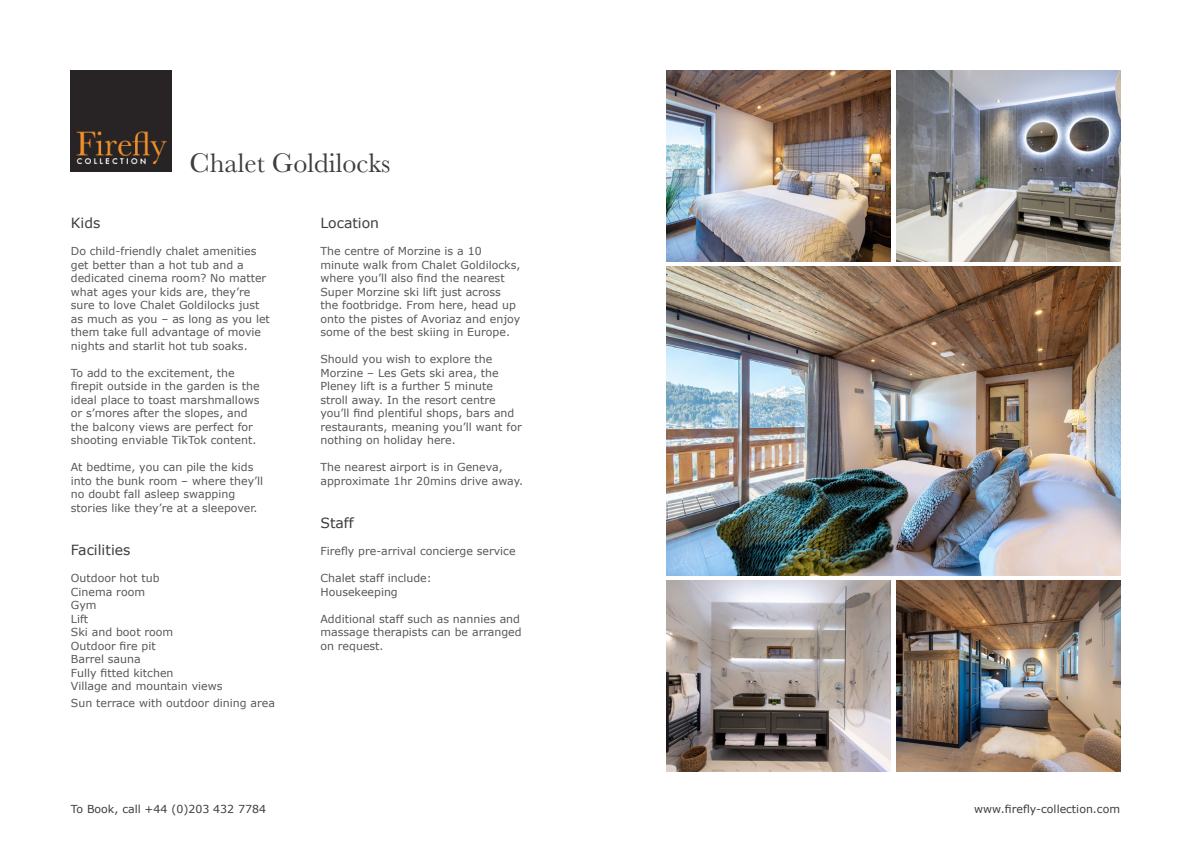
<style>
.page{position:relative;width:1191px;height:842px;background:#fff}
.page>*{position:absolute;margin:0;border:0;box-sizing:border-box;transform-origin:0 0}
.t1{font:28px "Baskerville";color:#3e3e3f}
.t2{font:14px "Verdana";color:#3e3e3f}
.t3{font:11px/13.5px "Verdana";color:#57585a}
.t4{font:11px "Verdana";color:#3e3e3f}
</style>
<div class="page">
<img style="left:71px;top:71px;width:101px;height:101px">
<img style="left:666px;top:267px;width:454px;height:308px">
<img style="left:896px;top:71px;width:224px;height:190px">
<img style="left:896px;top:581px;width:224px;height:190px">
<img style="left:666px;top:581px;width:224px;height:190px">
<img style="left:666px;top:71px;width:224px;height:190px">
<h1 class="t1" style="left:190px;top:153px;width:203px">Chalet Goldilocks</h1>
<p class="t2" style="left:71px;top:217px;width:31px">Kids</p>
<p class="t3" style="left:71px;top:245px;width:201px">Do child-friendly chalet amenities get better than a hot tub and a dedicated cinema room? No matter what ages your kids are, they’re sure to love Chalet Goldilocks just as much as you – as long as you let them take full advantage of movie nights and starlit hot tub soaks.</p>
<p class="t3" style="left:71px;top:366px;width:190px">To add to the excitement, the firepit outside in the garden is the ideal place to toast marshmallows or s’mores after the slopes, and the balcony views are perfect for shooting enviable TikTok content.</p>
<p class="t3" style="left:71px;top:461px;width:194px">At bedtime, you can pile the kids into the bunk room – where they’ll no doubt fall asleep swapping stories like they’re at a sleepover.</p>
<p class="t2" style="left:71px;top:544px;width:61px">Facilities</p>
<p class="t3" style="left:71px;top:572px;width:153px">Outdoor hot tub<br>Cinema room<br>Gym<br>Lift<br>Ski and boot room<br>Outdoor fire pit<br>Barrel sauna<br>Fully fitted kitchen<br>Village and mountain views</p>
<p class="t3" style="left:71px;top:697px;width:206px">Sun terrace with outdoor dining area</p>
<p class="t4" style="left:71px;top:804px;width:197px">To Book, call +44 (0)203 432 7784</p>
<p class="t2" style="left:320px;top:217px;width:60px">Location</p>
<p class="t3" style="left:320px;top:245px;width:201px">The centre of Morzine is a 10 minute walk from Chalet Goldilocks, where you’ll also find the nearest Super Morzine ski lift just across the footbridge. From here, head up onto the pistes of Avoriaz and enjoy some of the best skiing in Europe.</p>
<p class="t3" style="left:320px;top:353px;width:203px">Should you wish to explore the<br>Morzine – Les Gets ski area, the<br>Pleney lift is a further 5 minute stroll away. In the resort centre you’ll find plentiful shops, bars and restaurants, meaning you’ll want for nothing on holiday here.</p>
<p class="t3" style="left:320px;top:461px;width:204px">The nearest airport is in Geneva, approximate 1hr 20mins drive away.</p>
<p class="t2" style="left:320px;top:517px;width:35px">Staff</p>
<p class="t3" style="left:320px;top:545px;width:197px">Firefly pre-arrival concierge service</p>
<p class="t3" style="left:320px;top:572px;width:113px">Chalet staff include:<br>Housekeeping</p>
<p class="t3" style="left:320px;top:613px;width:203px">Additional staff such as nannies and massage therapists can be arranged on request.</p>
<p class="t4" style="left:974px;top:802px;width:147px">www.firefly-collection.com</p>
</div>
